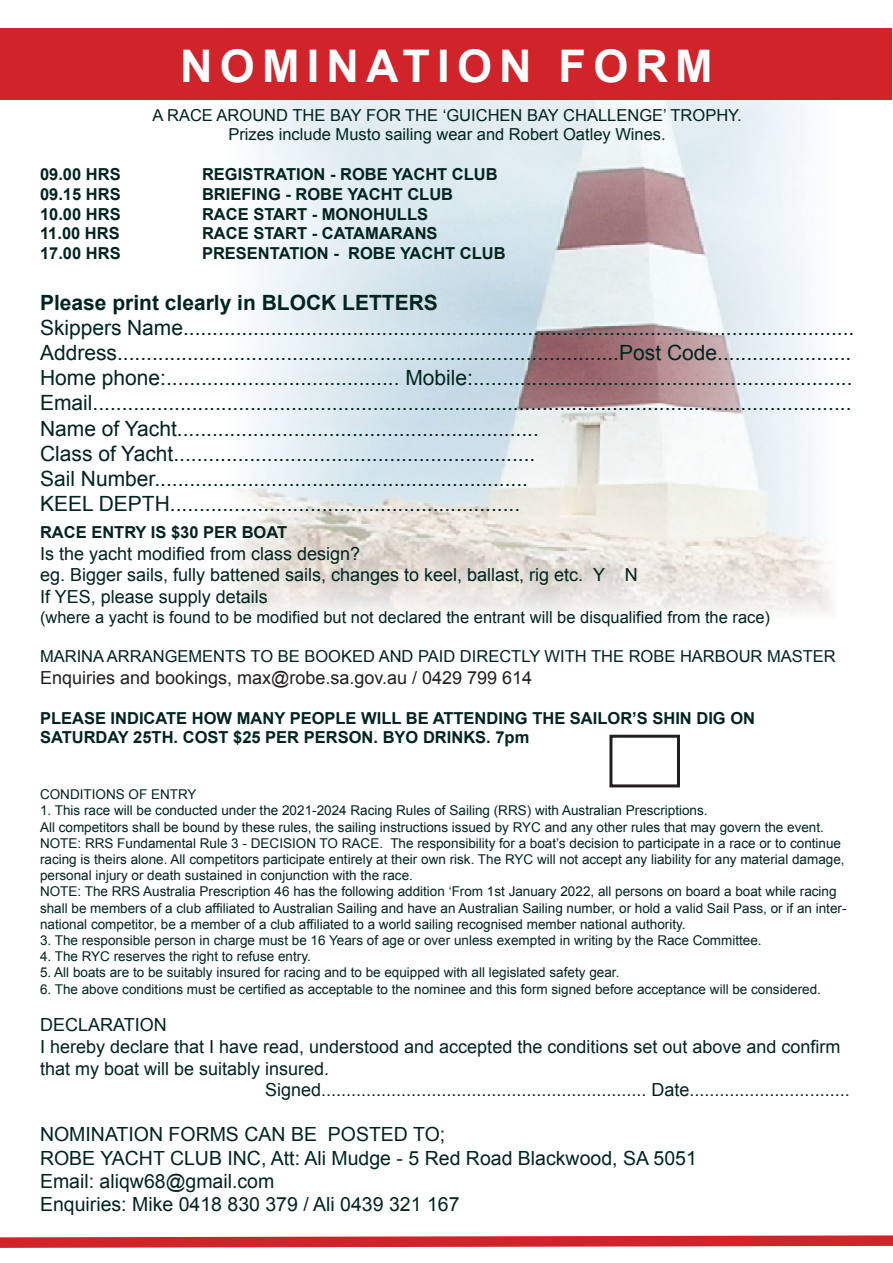
<style>
.page{position:relative;width:893px;height:1263px;background:#fff}
.page>*{position:absolute;margin:0;border:0;box-sizing:border-box;transform-origin:0 0}
.t1{font:700 45px "Arial";letter-spacing:.16em;color:#fff}
.t2{font:21px/25.2px "Arial";color:#00241e}
.t3{font:700 21px "Arial";color:#00241e}
.t4{font:19.5px/23.4px "Arial";color:#00241e}
.t5{font:18px/21.6px "Arial";color:#00241e}
.t6{font:18px "Arial";color:#231f20}
.t7{font:700 16.5px/19.8px "Arial";color:#00241e}
.t8{font:16.5px/19.8px "Arial";color:#00241e;text-align:center}
.t9{font:13.5px/16.2px "Arial";color:#00241e}
</style>
<div class="page">
<img style="left:232px;top:100px;width:601px;height:514px">
<div style="left:1px;top:28px;width:891px;height:72px;background:#d1232a"></div>
<svg style="left:0;top:1235px;width:893px;height:13px"></svg>
<div style="left:609px;top:735px;width:71px;height:52px;border:3px solid #231f20"></div>
<h1 class="t1" style="left:180px;top:36px;width:534px">NOMINATION FORM</h1>
<p class="t8" style="left:152px;top:105px;width:591px">A RACE AROUND THE BAY FOR THE ‘GUICHEN BAY CHALLENGE’ TROPHY.<br>Prizes include Musto sailing wear and Robert Oatley Wines.</p>
<p class="t7" style="left:40px;top:165px;width:82px">09.00 HRS</p>
<p class="t7" style="left:202px;top:165px;width:297px">REGISTRATION - ROBE YACHT CLUB</p>
<p class="t7" style="left:40px;top:185px;width:82px">09.15 HRS</p>
<p class="t7" style="left:202px;top:185px;width:253px">BRIEFING - ROBE YACHT CLUB</p>
<p class="t7" style="left:40px;top:204px;width:82px">10.00 HRS</p>
<p class="t7" style="left:202px;top:204px;width:228px">RACE START - MONOHULLS</p>
<p class="t7" style="left:40px;top:224px;width:81px">11.00 HRS</p>
<p class="t7" style="left:202px;top:224px;width:237px">RACE START - CATAMARANS</p>
<p class="t7" style="left:40px;top:244px;width:82px">17.00 HRS</p>
<p class="t7" style="left:202px;top:244px;width:305px">PRESENTATION - ROBE YACHT CLUB</p>
<h2 class="t3" style="left:40px;top:288px;width:399px">Please print clearly in BLOCK LETTERS</h2>
<p class="t2" style="left:40px;top:315px;width:816px">Skippers Name...................................................................................................................<br>Address......................................................................................Post Code.......................<br>Home phone:........................................ Mobile:.................................................................<br>Email..................................................................................................................................<br>Name of Yacht..............................................................<br>Class of Yacht..............................................................<br>Sail Number................................................................<br>KEEL DEPTH............................................................</p>
<p class="t7" style="left:40px;top:523px;width:249px">RACE ENTRY IS $30 PER BOAT</p>
<h3 class="t5" style="left:40px;top:543px;width:599px">Is the yacht modified from class design?<br>eg. Bigger sails, fully battened sails, changes to keel, ballast, rig etc. Y N<br>If YES, please supply details</h3>
<p class="t8" style="left:40px;top:607px;width:732px">(where a yacht is found to be modified but not declared the entrant will be disqualified from the race)</p>
<p class="t8" style="left:40px;top:647px;width:797px">MARINA ARRANGEMENTS TO BE BOOKED AND PAID DIRECTLY WITH THE ROBE HARBOUR MASTER</p>
<h3 class="t6" style="left:40px;top:666px;width:494px">Enquiries and bookings, max@robe.sa.gov.au / 0429 799 614</h3>
<p class="t7" style="left:40px;top:708px;width:717px">PLEASE INDICATE HOW MANY PEOPLE WILL BE ATTENDING THE SAILOR’S SHIN DIG ON<br>SATURDAY 25TH. COST $25 PER PERSON. BYO DRINKS. 7pm</p>
<p class="t9" style="left:40px;top:786px;width:158px">CONDITIONS OF ENTRY</p>
<p class="t9" style="left:40px;top:803px;width:808px">1. This race will be conducted under the 2021-2024 Racing Rules of Sailing (RRS) with Australian Prescriptions.<br>All competitors shall be bound by these rules, the sailing instructions issued by RYC and any other rules that may govern the event.<br>NOTE: RRS Fundamental Rule 3 - DECISION TO RACE. The responsibility for a boat’s decision to participate in a race or to continue racing is theirs alone. All competitors participate entirely at their own risk. The RYC will not accept any liability for any material damage, personal injury or death sustained in conjunction with the race.<br>NOTE: The RRS Australia Prescription 46 has the following addition ‘From 1st January 2022, all persons on board a boat while racing shall be members of a club affiliated to Australian Sailing and have an Australian Sailing number, or hold a valid Sail Pass, or if an inter&shy;national competitor, be a member of a club affiliated to a world sailing recognised member national authority.</p>
<p class="t9" style="left:40px;top:932px;width:723px">3. The responsible person in charge must be 16 Years of age or over unless exempted in writing by the Race Committee.</p>
<p class="t9" style="left:40px;top:948px;width:272px">4. The RYC reserves the right to refuse entry.</p>
<p class="t9" style="left:40px;top:965px;width:581px">5. All boats are to be suitably insured for racing and to be equipped with all legislated safety gear.</p>
<p class="t9" style="left:40px;top:981px;width:782px">6. The above conditions must be certified as acceptable to the nominee and this form signed before acceptance will be considered.</p>
<h3 class="t5" style="left:40px;top:1014px;width:128px">DECLARATION</h3>
<h3 class="t5" style="left:40px;top:1036px;width:802px">I hereby declare that I have read, understood and accepted the conditions set out above and confirm</h3>
<h3 class="t5" style="left:40px;top:1058px;width:291px">that my boat will be suitably insured.</h3>
<h3 class="t5" style="left:265px;top:1079px;width:586px">Signed................................................................. Date................................</h3>
<h3 class="t4" style="left:40px;top:1123px;width:658px">NOMINATION FORMS CAN BE POSTED TO;<br>ROBE YACHT CLUB INC, Att: Ali Mudge - 5 Red Road Blackwood, SA 5051<br>Email: aliqw68@gmail.com<br>Enquiries: Mike 0418 830 379 / Ali 0439 321 167</h3>
</div>
